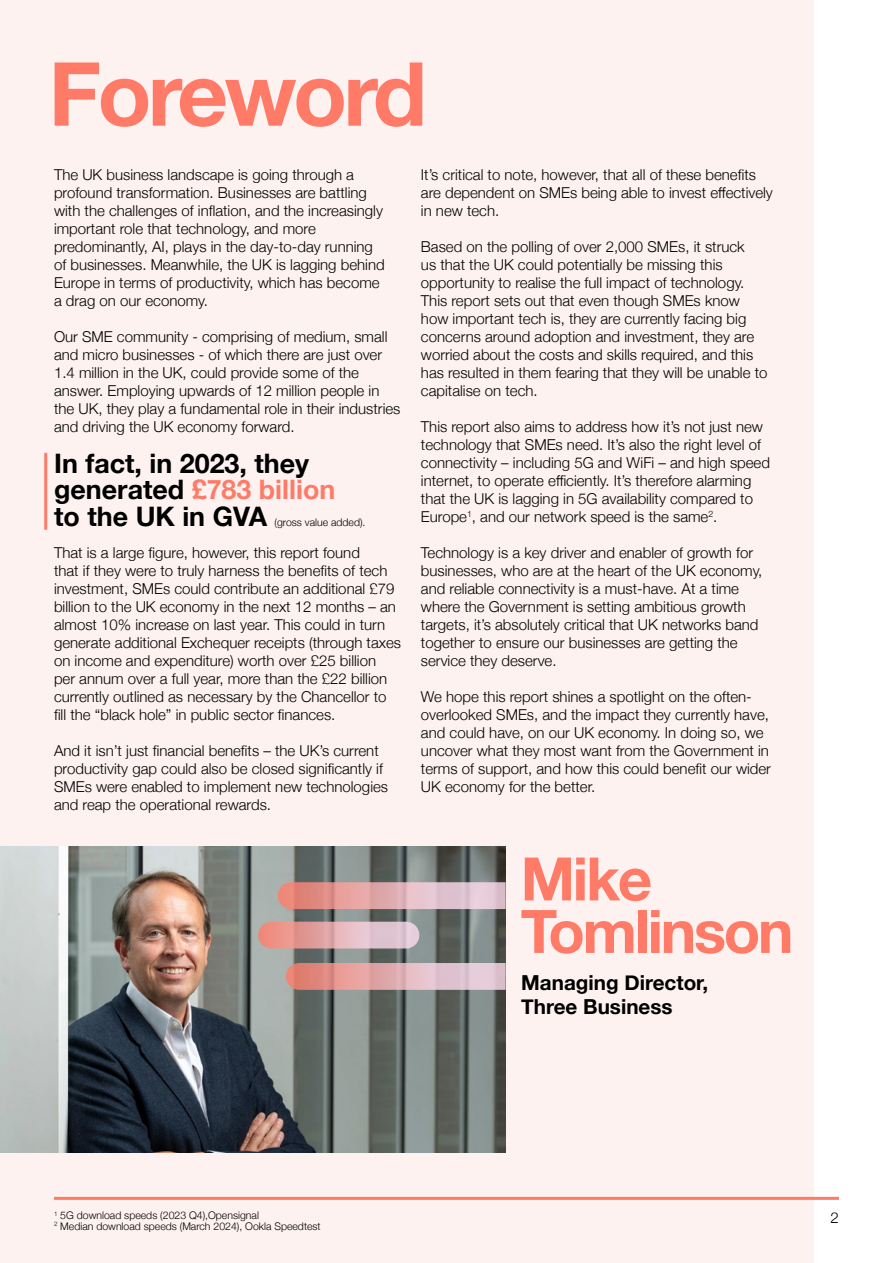
<style>
.page{position:relative;width:893px;height:1263px;background:#fff}
.page>*{position:absolute;margin:0;border:0;box-sizing:border-box;transform-origin:0 0}
.t1{font:700 88.5px "Helvetica Neue";letter-spacing:-.04em;color:#ff7b67}
.t2{font:700 60px/52.5px "Helvetica Neue";letter-spacing:-.04em;color:#ff7b67}
.t3{font:700 26.85px/26.8px "Helvetica Neue";color:#000}
.t4{font:700 20.7px/24px "Helvetica Neue";color:#000}
.t5{font:300 15px/18px "Helvetica Neue";color:#000}
.t6{font:300 10.5px/10.5px "Helvetica Neue";color:#000}
.s1{color:#ff7b67}
</style>
<div class="page">
<div style="left:0;top:0;width:813px;height:1263px;background:#fdf2f0"></div>
<img style="left:0;top:846px;width:506px;height:306px">
<svg style="left:278px;top:882px;width:228px;height:27px;background:#e0acae"></svg>
<svg style="left:258px;top:922px;width:161px;height:26px;background:#e3aeb1"></svg>
<svg style="left:286px;top:963px;width:220px;height:27px;background:#dfabae"></svg>
<hr style="left:54px;top:1197px;width:785px;height:3px;background:#ff7b67">
<hr style="left:44px;top:453px;width:3px;height:77px;background:#ff7b67">
<h1 class="t1" style="left:49px;top:25px;width:380px">Foreword</h1>
<p class="t5" style="left:54px;top:164px;width:332px">The UK business landscape is going through a profound transformation. Businesses are battling with the challenges of inflation, and the increasingly important role that technology, and more predominantly, AI, plays in the day-to-day running of businesses. Meanwhile, the UK is lagging behind Europe in terms of productivity, which has become a drag on our economy.</p>
<p class="t5" style="left:54px;top:326px;width:348px">Our SME community - comprising of medium, small and micro businesses - of which there are just over 1.4 million in the UK, could provide some of the answer. Employing upwards of 12 million people in the UK, they play a fundamental role in their industries and driving the UK economy forward.</p>
<h3 class="t3" style="left:54px;top:450px;width:283px">In fact, in 2023, they generated <span class="s1">£783 billion </span>to the UK in GVA</h3>
<p class="t6" style="left:275px;top:516px;width:93px">(gross value added).</p>
<p class="t5" style="left:54px;top:542px;width:349px">That is a large figure, however, this report found<br>that if they were to truly harness the benefits of tech investment, SMEs could contribute an additional £79 billion to the UK economy in the next 12 months – an almost 10% increase on last year. This could in turn generate additional Exchequer receipts (through taxes on income and expenditure) worth over £25 billion<br>per annum over a full year, more than the £22 billion currently outlined as necessary by the Chancellor to fill the “black hole” in public sector finances.</p>
<p class="t5" style="left:54px;top:740px;width:336px">And it isn’t just financial benefits – the UK’s current productivity gap could also be closed significantly if SMEs were enabled to implement new technologies and reap the operational rewards.</p>
<p class="t5" style="left:421px;top:164px;width:353px">It’s critical to note, however, that all of these benefits are dependent on SMEs being able to invest effectively in new tech.</p>
<p class="t5" style="left:421px;top:236px;width:348px">Based on the polling of over 2,000 SMEs, it struck<br>us that the UK could potentially be missing this opportunity to realise the full impact of technology.<br>This report sets out that even though SMEs know how important tech is, they are currently facing big concerns around adoption and investment, they are worried about the costs and skills required, and this has resulted in them fearing that they will be unable to capitalise on tech.</p>
<p class="t5" style="left:421px;top:416px;width:351px">This report also aims to address how it’s not just new technology that SMEs need. It’s also the right level of connectivity – including 5G and WiFi – and high speed internet, to operate efficiently. It’s therefore alarming that the UK is lagging in 5G availability compared to Europe<sup>1</sup>, and our network speed is the same<sup>2</sup>.</p>
<p class="t5" style="left:421px;top:542px;width:343px">Technology is a key driver and enabler of growth for businesses, who are at the heart of the UK economy, and reliable connectivity is a must-have. At a time where the Government is setting ambitious growth targets, it’s absolutely critical that UK networks band together to ensure our businesses are getting the service they deserve.</p>
<p class="t5" style="left:421px;top:686px;width:352px">We hope this report shines a spotlight on the often&shy;overlooked SMEs, and the impact they currently have, and could have, on our UK economy. In doing so, we uncover what they most want from the Government in terms of support, and how this could benefit our wider UK economy for the better.</p>
<h2 class="t2" style="left:521px;top:854px;width:274px">Mike<br>Tomlinson</h2>
<h3 class="t4" style="left:521px;top:971px;width:188px">Managing Director,<br>Three Business</h3>
<p class="t6" style="left:54px;top:1209px;width:268px"><sup>1</sup> 5G download speeds (2023 Q4),Opensignal<br><sup>2</sup> Median download speeds (March 2024), Ookla Speedtest</p>
<p class="t5" style="left:831px;top:1208px;width:10px">2</p>
</div>
